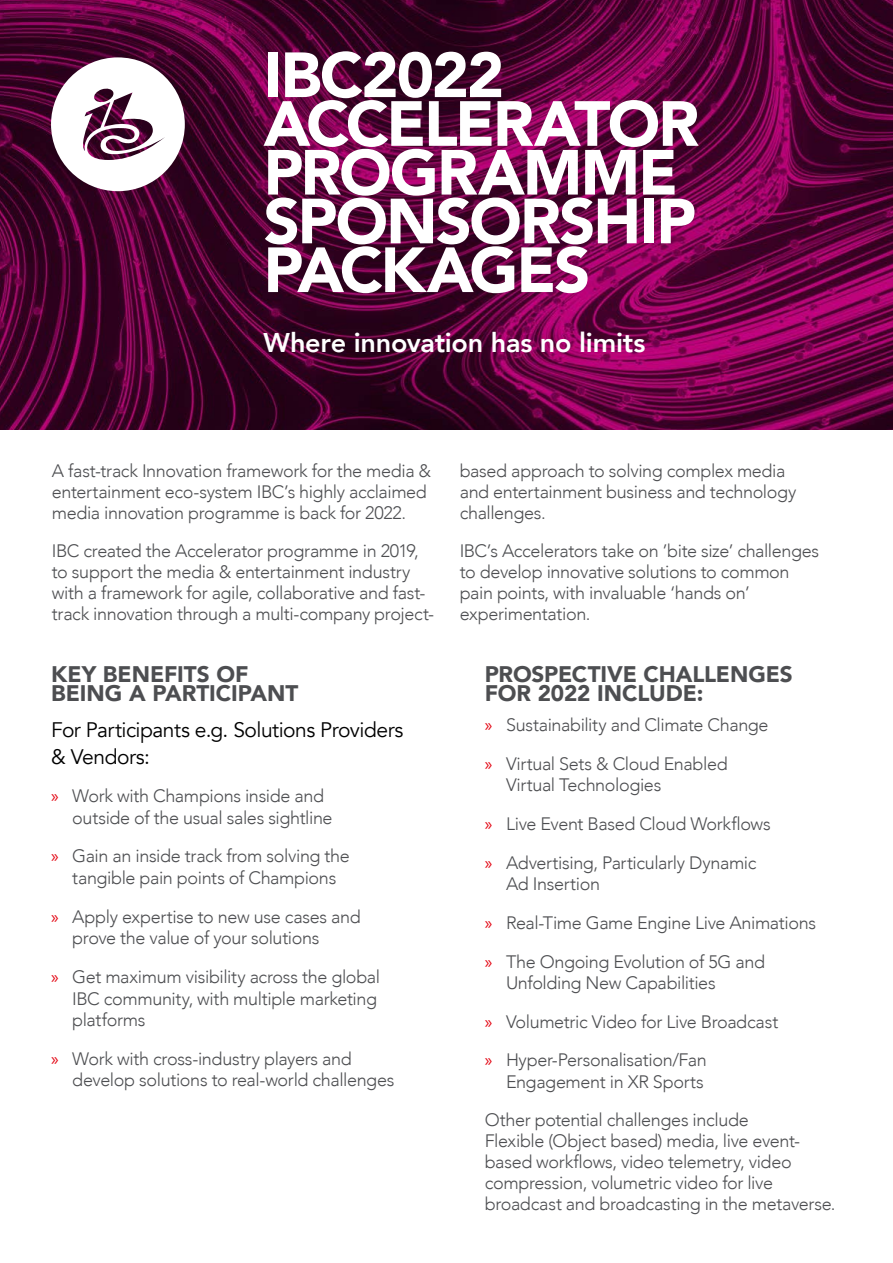
<style>
.page{position:relative;width:893px;height:1263px;background:#fff}
.page>*{position:absolute;margin:0;border:0;box-sizing:border-box;transform-origin:0 0}
.t1{font:900 63px/48.8px "Avenir";letter-spacing:-.03em;color:#fff}
.t2{font:800 27px "Avenir";letter-spacing:-.01em;color:#fff}
.t3{font:900 22.5px/19.5px "Avenir";letter-spacing:-.005em;color:#4d4e51}
.t4{font:21px/27px "Avenir";letter-spacing:-.025em;color:#000}
.t5{font:300 18px/21px "Avenir";letter-spacing:-.02em;color:#4d4e51}
.s1{font-family:"Myriad Pro";font-weight:400;color:#e30512}
</style>
<div class="page">
<img style="left:0;top:0;width:893px;height:429px">
<svg style="left:51px;top:57px;width:134px;height:134px"></svg>
<h1 class="t1" style="left:264px;top:49px;width:437px">IBC2022<br>ACCELERATOR<br>PROGRAMME<br>SPONSORSHIP<br>PACKAGES</h1>
<h2 class="t2" style="left:264px;top:322px;width:383px">Where innovation has no limits</h2>
<p class="t5" style="left:52px;top:461px;width:381px">A fast-track Innovation framework for the media &amp; entertainment eco-system IBC’s highly acclaimed media innovation programme is back for 2022.</p>
<p class="t5" style="left:52px;top:541px;width:384px">IBC created the Accelerator programme in 2019, to support the media &amp; entertainment industry with a framework for agile, collaborative and fast&shy;track innovation through a multi-company project-</p>
<p class="t3" style="left:51px;top:663px;width:249px">KEY BENEFITS OF<br>BEING A PARTICIPANT</p>
<p class="t4" style="left:51px;top:716px;width:354px">For Participants e.g. Solutions Providers &amp; Vendors:</p>
<p class="t5" style="left:72px;top:785px;width:262px;line-height:21.6px;text-indent:-21px"><span class="s1">»</span> Work with Champions inside and outside of the usual sales sightline</p>
<p class="t5" style="left:51px;top:845px;width:300px;line-height:21.6px;text-align:center"><span class="s1">»</span> Gain an inside track from solving the tangible pain points of Champions</p>
<p class="t5" style="left:72px;top:906px;width:290px;line-height:21.6px;text-indent:-21px"><span class="s1">»</span> Apply expertise to new use cases and prove the value of your solutions</p>
<p class="t5" style="left:72px;top:966px;width:309px;line-height:21.6px;text-indent:-21px"><span class="s1">»</span> Get maximum visibility across the global<br>IBC community, with multiple marketing platforms</p>
<p class="t5" style="left:72px;top:1048px;width:324px;line-height:21.6px;text-indent:-21px"><span class="s1">»</span> Work with cross-industry players and develop solutions to real-world challenges</p>
<p class="t5" style="left:460px;top:461px;width:338px">based approach to solving complex media and entertainment business and technology challenges.</p>
<p class="t5" style="left:460px;top:541px;width:361px">IBC’s Accelerators take on ’bite size’ challenges to develop innovative solutions to common pain points, with invaluable ‘hands on’ experimentation.</p>
<p class="t3" style="left:485px;top:663px;width:310px">PROSPECTIVE CHALLENGES<br>FOR 2022 INCLUDE:</p>
<p class="t5" style="left:485px;top:706px;width:285px;line-height:38.5px"><span class="s1">»</span> Sustainability and Climate Change <span class="s1">»</span> Virtual Sets &amp; Cloud Enabled</p>
<p class="t5" style="left:485px;top:766px;width:288px;line-height:38.5px;text-indent:21px">Virtual Technologies<br><span class="s1">»</span> Live Event Based Cloud Workflows <span class="s1">»</span> Advertising, Particularly Dynamic</p>
<p class="t5" style="left:485px;top:865px;width:333px;line-height:38.5px;text-indent:21px">Ad Insertion<br><span class="s1">»</span> Real-Time Game Engine Live Animations <span class="s1">»</span> The Ongoing Evolution of 5G and</p>
<p class="t5" style="left:485px;top:964px;width:295px;line-height:38.5px;text-indent:21px">Unfolding New Capabilities<br><span class="s1">»</span> Volumetric Video for Live Broadcast <span class="s1">»</span> Hyper-Personalisation/Fan</p>
<p class="t5" style="left:485px;top:1063px;width:266px;line-height:38px;text-indent:21px">Engagement in XR Sports<br>Other potential challenges include</p>
<p class="t5" style="left:485px;top:1130px;width:352px">Flexible (Object based) media, live event&shy;based workflows, video telemetry, video compression, volumetric video for live broadcast and broadcasting in the metaverse.</p>
</div>
